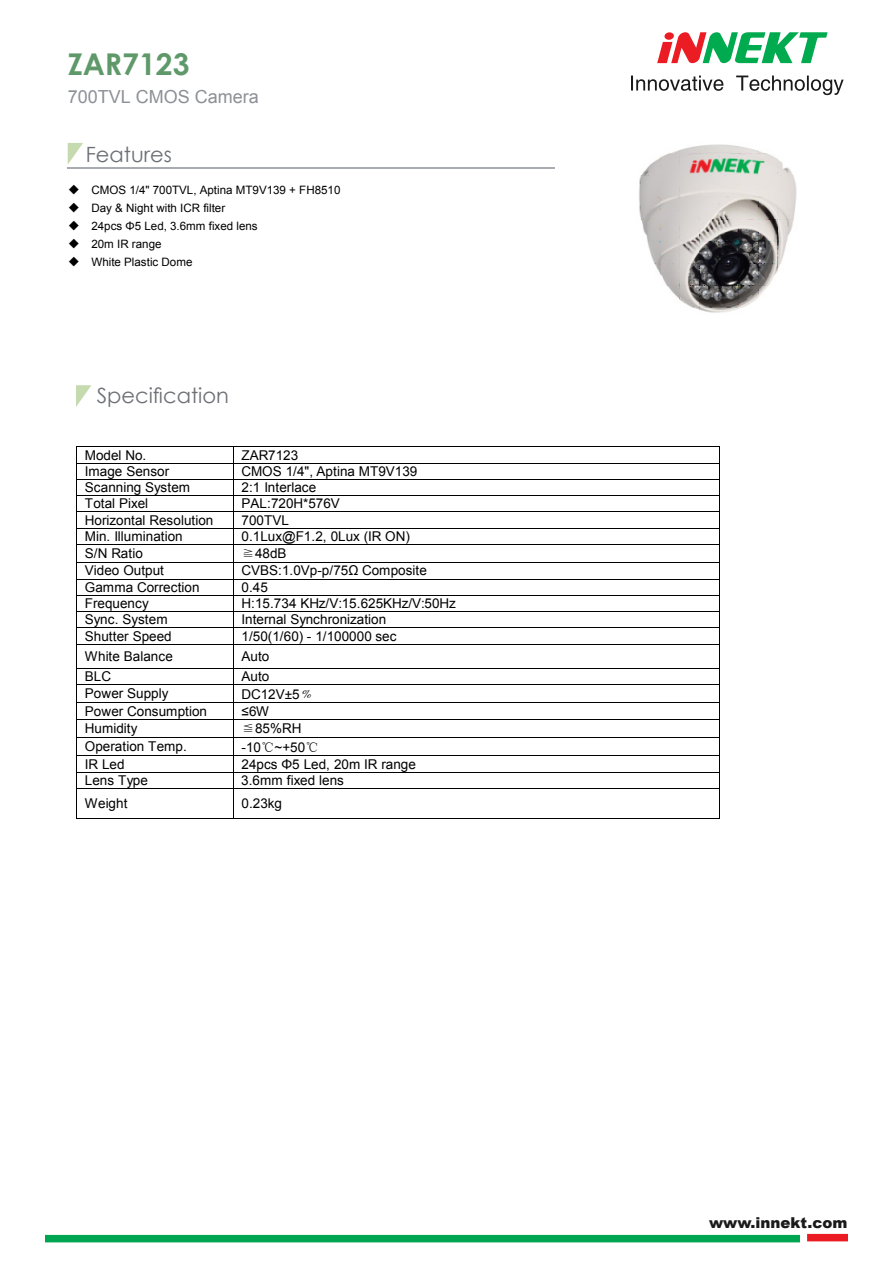
<style>
.page{position:relative;width:893px;height:1263px;background:#fff}
.page>*{position:absolute;margin:0;border:0;box-sizing:border-box;transform-origin:0 0}
.t1{font:700 30px "Century Gothic";color:#5f996a}
.t2{font:21px "Century Gothic";color:#6d6f74}
.t3{font:18px "Arial";color:#8d9096}
.t4{font:900 15px "Arial";letter-spacing:.005em;color:#1a1a1a}
.t5{font:13.5px "Arial";color:#000}
.t6{font:12.3px/18.1px "Sim Sun";color:#000;text-align:justify}
.t7{font:11.55px/18px "Arial";color:#000}
.s1{font-family:"Sim Sun"}
</style>
<div class="page">
<hr style="left:68px;top:167px;width:487px;height:1px;background:#a8acb0">
<svg style="left:68px;top:143px;width:15px;height:21px"></svg>
<svg style="left:657px;top:32px;width:171px;height:31px"></svg>
<svg style="left:631px;top:76px;width:92px;height:15px"></svg>
<svg style="left:736px;top:76px;width:108px;height:19px"></svg>
<svg style="left:76px;top:385px;width:15px;height:22px"></svg>
<div style="left:45px;top:1235px;width:755px;height:7px;background:#00a551"></div>
<div style="left:807px;top:1234px;width:41px;height:7px;background:#ec1c24"></div>
<hr style="left:77px;top:446px;width:156px;height:1px;background:#000">
<hr style="left:234px;top:446px;width:485px;height:1px;background:#000">
<hr style="left:77px;top:463px;width:156px;height:1px;background:#000">
<hr style="left:234px;top:463px;width:485px;height:1px;background:#000">
<hr style="left:77px;top:479px;width:156px;height:1px;background:#000">
<hr style="left:234px;top:479px;width:485px;height:1px;background:#000">
<hr style="left:77px;top:495px;width:156px;height:1px;background:#000">
<hr style="left:234px;top:495px;width:485px;height:1px;background:#000">
<hr style="left:77px;top:511px;width:156px;height:1px;background:#000">
<hr style="left:234px;top:511px;width:485px;height:1px;background:#000">
<hr style="left:77px;top:528px;width:156px;height:1px;background:#000">
<hr style="left:234px;top:528px;width:485px;height:1px;background:#000">
<hr style="left:77px;top:544px;width:156px;height:1px;background:#000">
<hr style="left:234px;top:544px;width:485px;height:1px;background:#000">
<hr style="left:77px;top:562px;width:156px;height:1px;background:#000">
<hr style="left:234px;top:562px;width:485px;height:1px;background:#000">
<hr style="left:77px;top:579px;width:156px;height:1px;background:#000">
<hr style="left:234px;top:579px;width:485px;height:1px;background:#000">
<hr style="left:77px;top:595px;width:156px;height:1px;background:#000">
<hr style="left:234px;top:595px;width:485px;height:1px;background:#000">
<hr style="left:77px;top:611px;width:156px;height:1px;background:#000">
<hr style="left:234px;top:611px;width:485px;height:1px;background:#000">
<hr style="left:77px;top:628px;width:156px;height:1px;background:#000">
<hr style="left:234px;top:628px;width:485px;height:1px;background:#000">
<hr style="left:77px;top:644px;width:156px;height:1px;background:#000">
<hr style="left:234px;top:644px;width:485px;height:1px;background:#000">
<hr style="left:77px;top:668px;width:156px;height:1px;background:#000">
<hr style="left:234px;top:668px;width:485px;height:1px;background:#000">
<hr style="left:77px;top:685px;width:156px;height:1px;background:#000">
<hr style="left:234px;top:685px;width:485px;height:1px;background:#000">
<hr style="left:77px;top:703px;width:156px;height:1px;background:#000">
<hr style="left:234px;top:703px;width:485px;height:1px;background:#000">
<hr style="left:77px;top:719px;width:156px;height:1px;background:#000">
<hr style="left:234px;top:719px;width:485px;height:1px;background:#000">
<hr style="left:77px;top:737px;width:156px;height:1px;background:#000">
<hr style="left:234px;top:737px;width:485px;height:1px;background:#000">
<hr style="left:77px;top:755px;width:156px;height:1px;background:#000">
<hr style="left:234px;top:755px;width:485px;height:1px;background:#000">
<hr style="left:77px;top:772px;width:156px;height:1px;background:#000">
<hr style="left:234px;top:772px;width:485px;height:1px;background:#000">
<hr style="left:77px;top:788px;width:156px;height:1px;background:#000">
<hr style="left:234px;top:788px;width:485px;height:1px;background:#000">
<hr style="left:77px;top:818px;width:156px;height:1px;background:#000">
<svg style="left:233px;top:446px;width:1px;height:373px"></svg>
<hr style="left:234px;top:818px;width:485px;height:1px;background:#000">
<svg style="left:719px;top:446px;width:1px;height:373px"></svg>
<img style="left:639px;top:144px;width:158px;height:169px">
<h1 class="t1" style="left:68px;top:42px;width:123px">ZAR7123</h1>
<h3 class="t3" style="left:68px;top:85px;width:193px">700TVL CMOS Camera</h3>
<p class="t6" style="left:68px;top:180px;width:14px">◆ ◆ ◆ ◆ ◆</p>
<h2 class="t2" style="left:86px;top:140px;width:88px">Features</h2>
<p class="t7" style="left:91px;top:181px;width:250px">CMOS 1/4" 700TVL, Aptina MT9V139 + FH8510<br>Day &amp; Night with ICR filter<br>24pcs Φ5 Led, 3.6mm fixed lens<br>20m IR range<br>White Plastic Dome</p>
<h2 class="t2" style="left:97px;top:381px;width:134px">Specification</h2>
<p class="t5" style="left:85px;top:446px;width:63px">Model No.</p>
<p class="t5" style="left:242px;top:446px;width:58px">ZAR7123</p>
<p class="t5" style="left:85px;top:462px;width:86px">Image Sensor</p>
<p class="t5" style="left:242px;top:462px;width:177px">CMOS 1/4", Aptina MT9V139</p>
<p class="t5" style="left:85px;top:478px;width:107px">Scanning System</p>
<p class="t5" style="left:242px;top:478px;width:76px">2:1 Interlace</p>
<p class="t5" style="left:85px;top:495px;width:65px">Total Pixel</p>
<p class="t5" style="left:242px;top:495px;width:100px">PAL:720H*576V</p>
<p class="t5" style="left:85px;top:511px;width:130px">Horizontal Resolution</p>
<p class="t5" style="left:242px;top:511px;width:49px">700TVL</p>
<p class="t5" style="left:85px;top:527px;width:99px">Min. Illumination</p>
<p class="t5" style="left:242px;top:527px;width:170px">0.1Lux@F1.2, 0Lux (IR ON)</p>
<p class="t5" style="left:85px;top:545px;width:59px">S/N Ratio</p>
<p class="t5" style="left:242px;top:545px;width:47px"><span class="s1">≧</span>48dB</p>
<p class="t5" style="left:85px;top:562px;width:81px">Video Output</p>
<p class="t5" style="left:242px;top:562px;width:187px">CVBS:1.0Vp-p/75Ω Composite</p>
<p class="t5" style="left:85px;top:578px;width:116px">Gamma Correction</p>
<p class="t5" style="left:242px;top:578px;width:28px">0.45</p>
<p class="t5" style="left:85px;top:594px;width:65px">Frequency</p>
<p class="t5" style="left:242px;top:594px;width:216px">H:15.734 KHz/V:15.625KHz/V:50Hz</p>
<p class="t5" style="left:85px;top:611px;width:84px">Sync. System</p>
<p class="t5" style="left:242px;top:611px;width:146px">Internal Synchronization</p>
<p class="t5" style="left:85px;top:627px;width:88px">Shutter Speed</p>
<p class="t5" style="left:242px;top:627px;width:156px">1/50(1/60) - 1/100000 sec</p>
<p class="t5" style="left:85px;top:647px;width:89px">White Balance</p>
<p class="t5" style="left:242px;top:647px;width:29px">Auto</p>
<p class="t5" style="left:85px;top:668px;width:28px">BLC</p>
<p class="t5" style="left:242px;top:668px;width:29px">Auto</p>
<p class="t5" style="left:85px;top:685px;width:85px">Power Supply</p>
<p class="t5" style="left:242px;top:685px;width:73px">DC12V±5<span class="s1">﹪</span></p>
<p class="t5" style="left:85px;top:702px;width:124px">Power Consumption</p>
<p class="t5" style="left:242px;top:702px;width:29px">≤6W</p>
<p class="t5" style="left:85px;top:719px;width:54px">Humidity</p>
<p class="t5" style="left:242px;top:720px;width:61px"><span class="s1">≦</span>85%RH</p>
<p class="t5" style="left:85px;top:738px;width:103px">Operation Temp.</p>
<p class="t5" style="left:242px;top:738px;width:79px">-10<span class="s1">℃</span>~+50<span class="s1">℃</span></p>
<p class="t5" style="left:85px;top:755px;width:41px">IR Led</p>
<p class="t5" style="left:242px;top:755px;width:176px">24pcs Φ5 Led, 20m IR range</p>
<p class="t5" style="left:85px;top:771px;width:65px">Lens Type</p>
<p class="t5" style="left:241px;top:771px;width:104px">3.6mm fixed lens</p>
<p class="t5" style="left:85px;top:795px;width:44px">Weight</p>
<p class="t5" style="left:242px;top:795px;width:42px">0.23kg</p>
<p class="t4" style="left:709px;top:1212px;width:140px">www.innekt.com</p>
</div>
